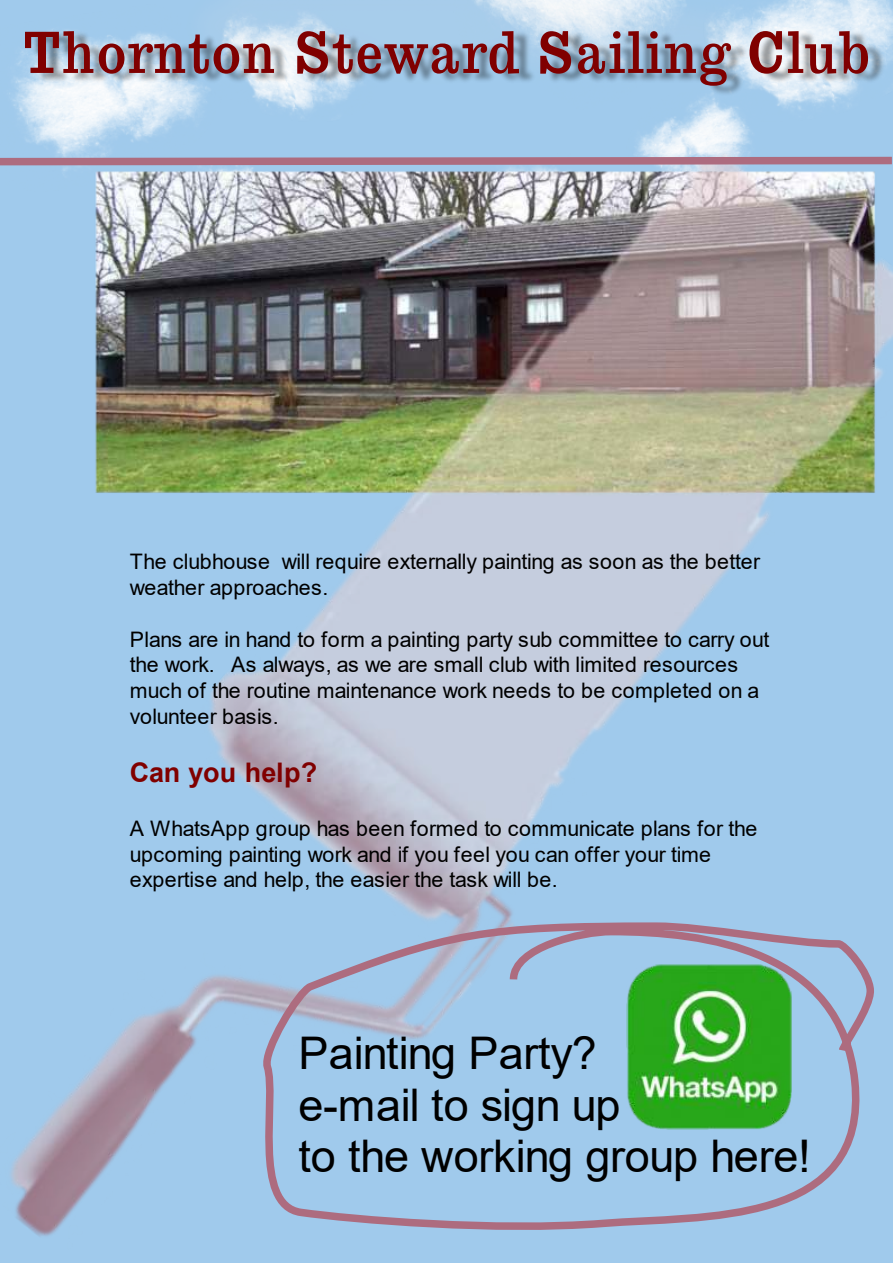
<style>
.page{position:relative;width:893px;height:1263px;background:#fff}
.page>*{position:absolute;margin:0;border:0;box-sizing:border-box;transform-origin:0 0}
.t1{font:59.7px "Egyptian 710 BT Regular A";color:#800000}
.t2{font:45px/51.8px "Arial";letter-spacing:-.005em;color:#000}
.t3{font:700 27px "Arial";letter-spacing:-.015em;color:#800000}
.t4{font:21.3px/25.8px "Arial";letter-spacing:-.01em;color:#000}
</style>
<div class="page">
<img style="left:102px;top:0;width:721px;height:12px">
<img style="left:0;top:12px;width:893px;height:1251px">
<svg style="left:0;top:153px;width:893px;height:16px;background:#a99fb9"></svg>
<svg style="left:251px;top:919px;width:626px;height:313px;background:#94beca"></svg>
<h1 class="t1" style="left:22px;top:28px;width:849px">Thornton Steward Sailing Club</h1>
<p class="t4" style="left:130px;top:550px;width:632px">The clubhouse will require externally painting as soon as the better weather approaches.</p>
<p class="t4" style="left:130px;top:628px;width:641px">Plans are in hand to form a painting party sub committee to carry out the work. As always, as we are small club with limited resources much of the routine maintenance work needs to be completed on a volunteer basis.</p>
<p class="t3" style="left:130px;top:762px;width:189px">Can you help?</p>
<p class="t4" style="left:130px;top:817px;width:629px">A WhatsApp group has been formed to communicate plans for the upcoming painting work and if you feel you can offer your time expertise and help, the easier the task will be.</p>
<h2 class="t2" style="left:299px;top:1031px;width:514px">Painting Party?<br>e-mail to sign up<br>to the working group here!</h2>
</div>
